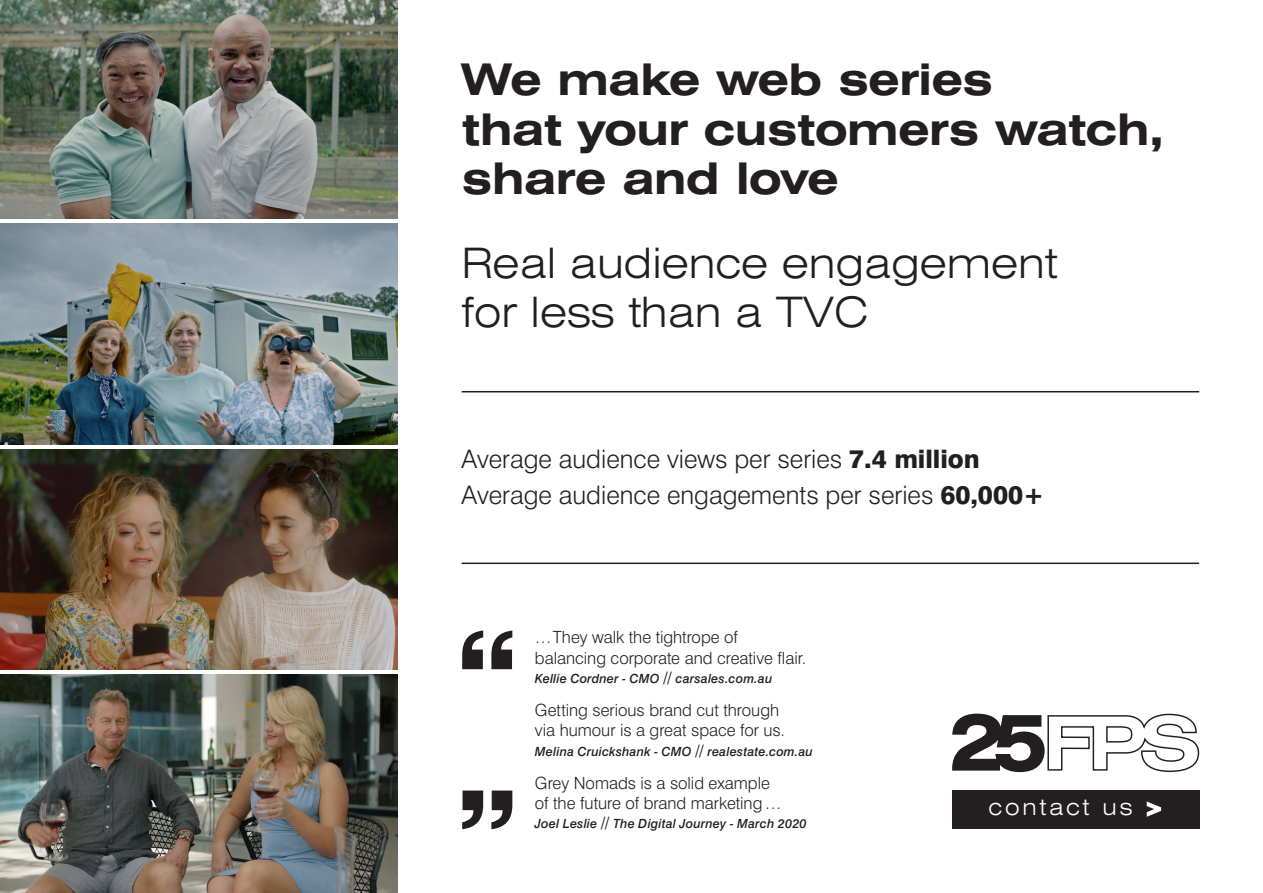
<style>
.page{position:relative;width:1263px;height:893px;background:#fff}
.page>*{position:absolute;margin:0;border:0;box-sizing:border-box;transform-origin:0 0}
.t1{font:700 expanded 43.65px/49.5px "Swiss 721 BT";letter-spacing:-.015em;color:#231f20}
.t2{font:300 expanded 42px/49.5px "Swiss 721 BT";color:#231f20}
.t3{font:300 25.5px/36px "Swiss 721";color:#231f20}
.t4{font:300 expanded 22.5px "Swiss 721 BT";letter-spacing:.125em;color:#fff}
.t5{font:300 16.8px/20.2px "Swiss 721";color:#231f20}
.t6{font:italic 500 12.6px "Swiss 721";letter-spacing:.01em;color:#231f20}
.s1{font-weight:800}
.s2{font-size:15.45px}
.s3{font-weight:700;font-size:21.3px}
</style>
<div class="page">
<img style="left:0;top:674px;width:398px;height:219px">
<img style="left:0;top:224px;width:398px;height:220px">
<img style="left:0;top:449px;width:398px;height:220px">
<img style="left:0;top:0;width:398px;height:218px">
<hr style="left:462px;top:391px;width:737px;height:1px;background:#231f20">
<hr style="left:462px;top:563px;width:737px;height:1px;background:#231f20">
<svg style="left:462px;top:630px;width:50px;height:39px"></svg>
<svg style="left:952px;top:714px;width:247px;height:58px"></svg>
<svg style="left:462px;top:790px;width:50px;height:39px"></svg>
<div style="left:952px;top:790px;width:247px;height:39px;background:#231f20"></div>
<h1 class="t1" style="left:462px;top:55px;width:705px">We make web series<br>that your customers watch, share and love</h1>
<h2 class="t2" style="left:462px;top:238px;width:597px">Real audience engagement for less than a TVC</h2>
<h3 class="t3" style="left:462px;top:441px;width:584px">Average audience views per series <span class="s1">7.4 million<br></span>Average audience engagements per series <span class="s1">60,000+</span></h3>
<p class="t5" style="left:535px;top:627px;width:273px">…They walk the tightrope of balancing corporate and creative flair.</p>
<p class="t6" style="left:535px;top:671px;width:239px">Kellie Cordner - CMO <span class="s2">//</span> carsales.com.au</p>
<p class="t5" style="left:535px;top:700px;width:252px">Getting serious brand cut through via humour is a great space for us.</p>
<p class="t6" style="left:535px;top:743px;width:279px">Melina Cruickshank - CMO <span class="s2">//</span> realestate.com.au</p>
<p class="t5" style="left:535px;top:772px;width:248px">Grey Nomads is a solid example of the future of brand marketing …</p>
<p class="t6" style="left:535px;top:816px;width:273px">Joel Leslie <span class="s2">//</span> The Digital Journey - March 2020</p>
<h3 class="t4" style="left:988px;top:794px;width:176px">contact us <span class="s3">&gt;</span></h3>
</div>
